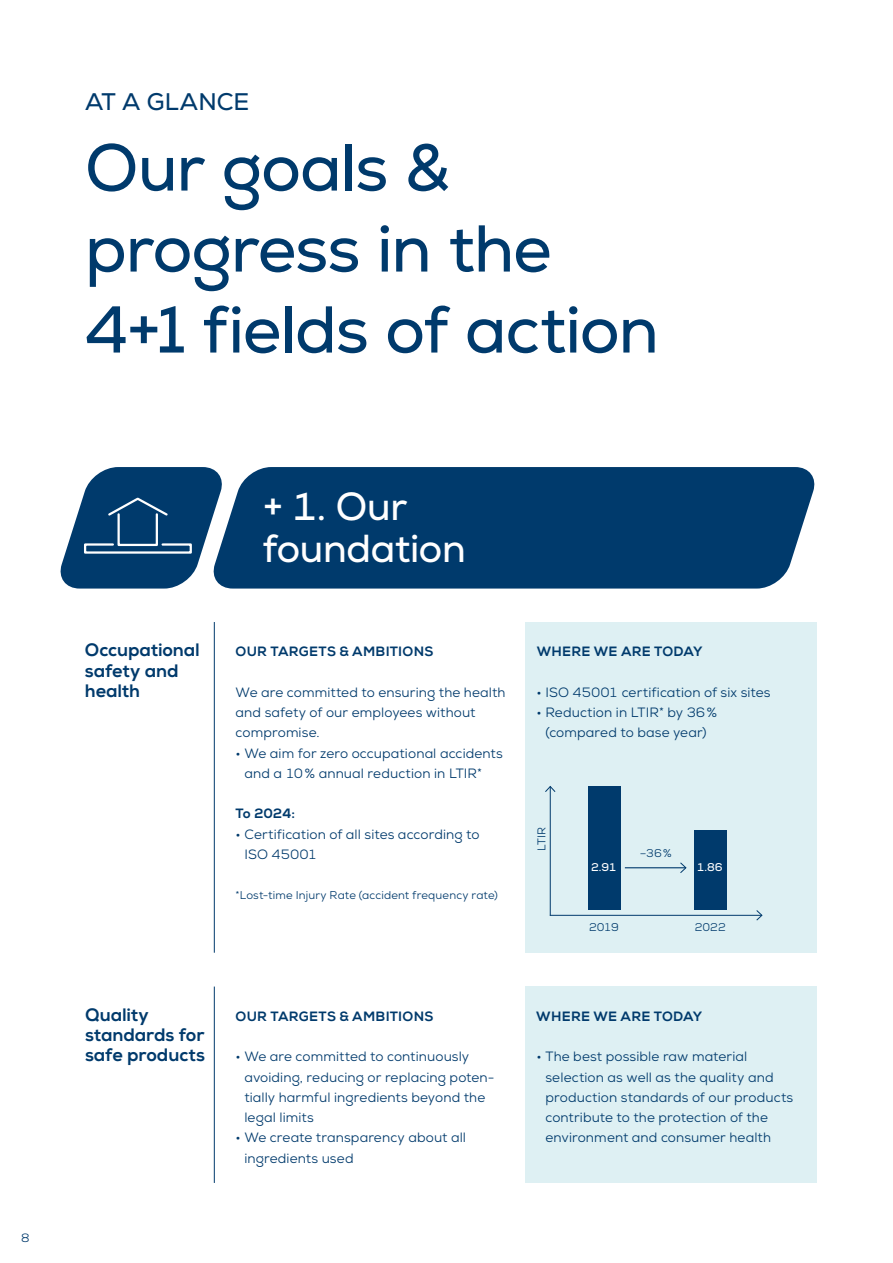
<style>
.page{position:relative;width:893px;height:1263px;background:#fff}
.page>*{position:absolute;margin:0;border:0;box-sizing:border-box;transform-origin:0 0}
.t1{font:66px/81px "Nexa";letter-spacing:-.015em;color:#003a6c}
.t2{font:39px/42px "Nexa";letter-spacing:-.01em;color:#fff}
.t3{font:24px "Nexa";letter-spacing:.005em;color:#003a6c}
.t4{font:800 18px/20.2px "Nexa";letter-spacing:-.005em;color:#003a6c}
.t5{font:13.5px/20.2px "Nexa";letter-spacing:.01em;color:#003a6c}
.t6{font:800 13.5px "Nexa";letter-spacing:.02em;color:#003a6c}
.t7{font:12px "Nexa";color:#003a6c}
.t8{font:11.25px "Nexa";letter-spacing:.015em;color:#003a6c}
.t9{font:11.25px "Nexa";color:#fff}
</style>
<div class="page">
<div style="left:525px;top:622px;width:291px;height:331px;background:#def0f3"></div>
<div style="left:525px;top:986px;width:291px;height:197px;background:#def0f3"></div>
<div style="left:225px;top:467px;width:590px;height:121px;background:#003a6c"></div>
<div style="left:588px;top:786px;width:32px;height:124px;background:#003a6c"></div>
<div style="left:694px;top:831px;width:32px;height:79px;background:#003a6c"></div>
<svg style="left:60px;top:467px;width:165px;height:121px"></svg>
<hr style="left:214px;top:622px;width:1px;height:331px;background:#003a6c">
<hr style="left:214px;top:986px;width:1px;height:197px;background:#003a6c">
<hr style="left:550px;top:786px;width:1px;height:130px;background:#003a6c">
<svg style="left:545px;top:786px;width:11px;height:7px"></svg>
<hr style="left:550px;top:915px;width:212px;height:1px;background:#003a6c">
<svg style="left:756px;top:910px;width:7px;height:11px"></svg>
<hr style="left:625px;top:867px;width:61px;height:1px;background:#003a6c">
<svg style="left:679px;top:862px;width:8px;height:11px"></svg>
<p class="t7" style="left:21px;top:1230px;width:10px">8</p>
<h3 class="t3" style="left:85px;top:86px;width:166px">AT A GLANCE</h3>
<h1 class="t1" style="left:85px;top:128px;width:575px">Our goals &amp; progress in the<br>4+1 fields of action</h1>
<h2 class="t2" style="left:263px;top:486px;width:205px">+ 1. Our foundation</h2>
<h3 class="t4" style="left:85px;top:640px;width:117px">Occupational safety and health</h3>
<p class="t6" style="left:236px;top:643px;width:199px">OUR TARGETS &amp; AMBITIONS</p>
<p class="t5" style="left:236px;top:682px;width:271px">We are committed to ensuring the health and safety of our employees without compromise.</p>
<p class="t5" style="left:244px;top:743px;width:260px;text-indent:-9px">• We aim for zero occupational accidents and a 10% annual reduction in LTIR*</p>
<p class="t6" style="left:236px;top:805px;width:61px">To 2024:</p>
<p class="t5" style="left:244px;top:824px;width:237px;text-indent:-9px">• Certification of all sites according to<br>ISO 45001</p>
<p class="t8" style="left:236px;top:888px;width:264px">*Lost-time Injury Rate (accident frequency rate)</p>
<h3 class="t4" style="left:85px;top:1005px;width:121px">Quality standards for safe products</h3>
<p class="t6" style="left:236px;top:1008px;width:199px">OUR TARGETS &amp; AMBITIONS</p>
<p class="t5" style="left:244px;top:1047px;width:252px;text-indent:-9px">• We are committed to continuously avoiding, reducing or replacing poten&shy;tially harmful ingredients beyond the legal limits</p>
<p class="t5" style="left:244px;top:1128px;width:223px;text-indent:-9px">• We create transparency about all ingredients used</p>
<p class="t6" style="left:537px;top:643px;width:167px">WHERE WE ARE TODAY</p>
<p class="t5" style="left:537px;top:682px;width:235px">• ISO 45001 certification of six sites</p>
<p class="t5" style="left:537px;top:702px;width:182px;text-align:center">• Reduction in LTIR* by 36% (compared to base year)</p>
<p class="t8" style="left:534px;top:850px;width:25px;rotate:-90deg">LTIR</p>
<p class="t8" style="left:640px;top:846px;width:33px">–36%</p>
<p class="t9" style="left:591px;top:860px;width:27px">2.91</p>
<p class="t9" style="left:697px;top:860px;width:28px">1.86</p>
<p class="t8" style="left:589px;top:920px;width:31px">2019</p>
<p class="t8" style="left:695px;top:920px;width:33px">2022</p>
<p class="t6" style="left:536px;top:1008px;width:167px">WHERE WE ARE TODAY</p>
<p class="t5" style="left:545px;top:1047px;width:249px;text-indent:-9px">• The best possible raw material selection as well as the quality and production standards of our products contribute to the protection of the environment and consumer health</p>
</div>
